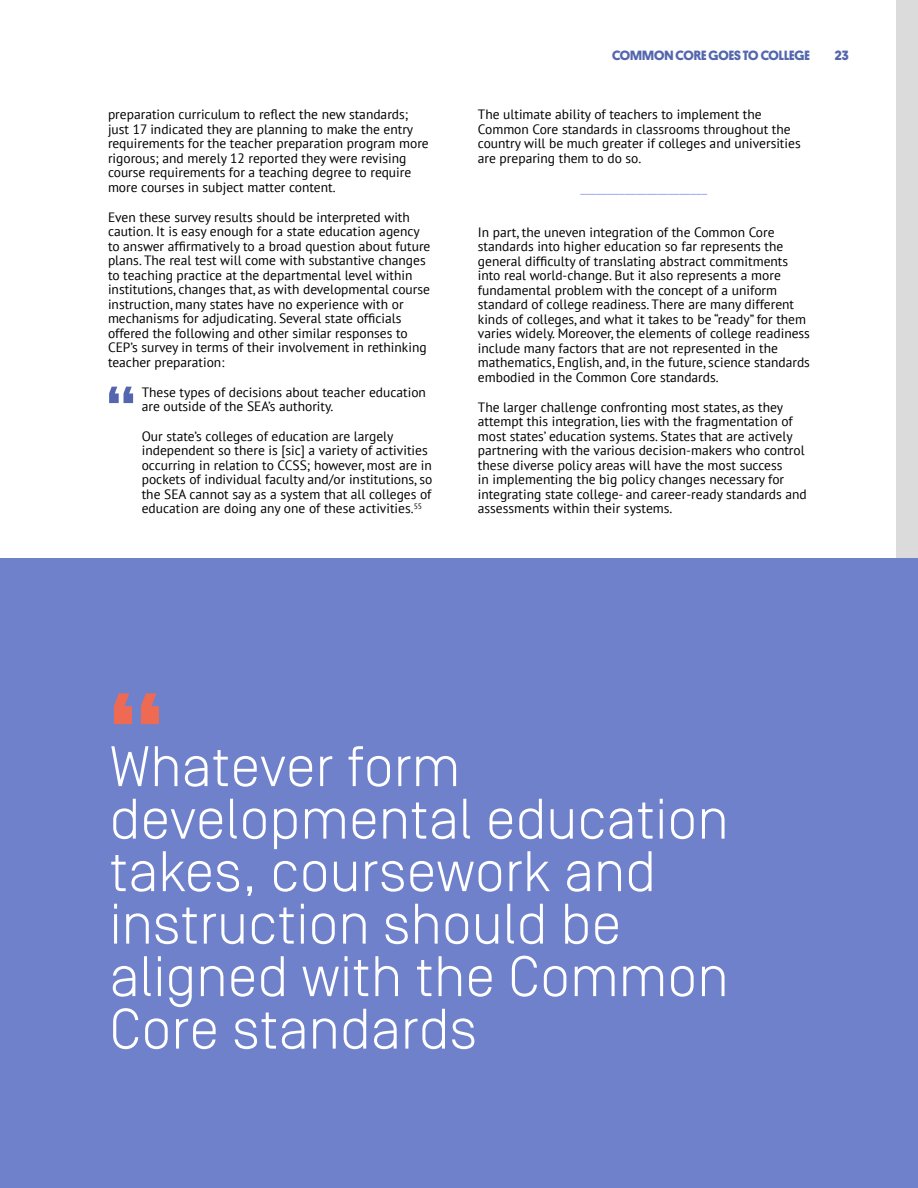
<style>
.page{position:relative;width:918px;height:1188px;background:#fff}
.page>*{position:absolute;margin:0;border:0;box-sizing:border-box;transform-origin:0 0}
.t1{font:700 112.5px "Simplon BP";color:#ef6a53}
.t2{font:700 60px "Simplon BP";color:#5467ae}
.t3{font:300 57px/52.5px "Simplon BP";color:#fff}
.t4{font:13.5px/14.5px "PT Sans";color:#000}
.t5{font:700 13.5px "Platform";color:#5467ae}
.t6{font:13.5px "PT Sans";color:#8e9eea}
</style>
<div class="page">
<div style="left:896px;top:0;width:22px;height:1188px;background:#dbdbdb"></div>
<div style="left:0;top:558px;width:918px;height:630px;background:#7081cb"></div>
<p class="t4" style="left:108px;top:107px;width:322px">preparation curriculum to reflect the new standards; just 17 indicated they are planning to make the entry requirements for the teacher preparation program more rigorous; and merely 12 reported they were revising course requirements for a teaching degree to require more courses in subject matter content.</p>
<p class="t4" style="left:108px;top:209px;width:324px">Even these survey results should be interpreted with caution. It is easy enough for a state education agency to answer affirmatively to a broad question about future plans. The real test will come with substantive changes to teaching practice at the departmental level within institutions, changes that, as with developmental course instruction, many states have no experience with or mechanisms for adjudicating. Several state officials offered the following and other similar responses to CEP’s survey in terms of their involvement in rethinking teacher preparation:</p>
<p class="t4" style="left:142px;top:384px;width:286px">These types of decisions about teacher education are outside of the SEA’s authority.</p>
<p class="t4" style="left:142px;top:428px;width:292px">Our state’s colleges of education are largely independent so there is [sic] a variety of activities occurring in relation to CCSS; however, most are in pockets of individual faculty and/or institutions, so the SEA cannot say as a system that all colleges of education are doing any one of these activities.<sup>55</sup></p>
<h2 class="t2" style="left:106px;top:374px;width:32px">“</h2>
<p class="t5" style="left:612px;top:45px;width:199px">COMMON CORE GOES TO COLLEGE</p>
<p class="t5" style="left:835px;top:45px;width:15px">23</p>
<p class="t4" style="left:478px;top:107px;width:324px">The ultimate ability of teachers to implement the Common Core standards in classrooms throughout the country will be much greater if colleges and universities are preparing them to do so.</p>
<p class="t6" style="left:581px;top:179px;width:128px">_______________________</p>
<p class="t4" style="left:478px;top:224px;width:334px">In part, the uneven integration of the Common Core standards into higher education so far represents the general difficulty of translating abstract commitments into real world-change. But it also represents a more fundamental problem with the concept of a uniform standard of college readiness. There are many different kinds of colleges, and what it takes to be “ready” for them varies widely. Moreover, the elements of college readiness include many factors that are not represented in the mathematics, English, and, in the future, science standards embodied in the Common Core standards.</p>
<p class="t4" style="left:478px;top:399px;width:330px">The larger challenge confronting most states, as they attempt this integration, lies with the fragmentation of most states’ education systems. States that are actively partnering with the various decision-makers who control these diverse policy areas will have the most success<br>in implementing the big policy changes necessary for integrating state college- and career-ready standards and assessments within their systems.</p>
<h1 class="t1" style="left:108px;top:669px;width:58px">“</h1>
<h3 class="t3" style="left:110px;top:739px;width:621px">Whatever form developmental education takes, coursework and instruction should be aligned with the Common<br>Core standards</h3>
</div>
